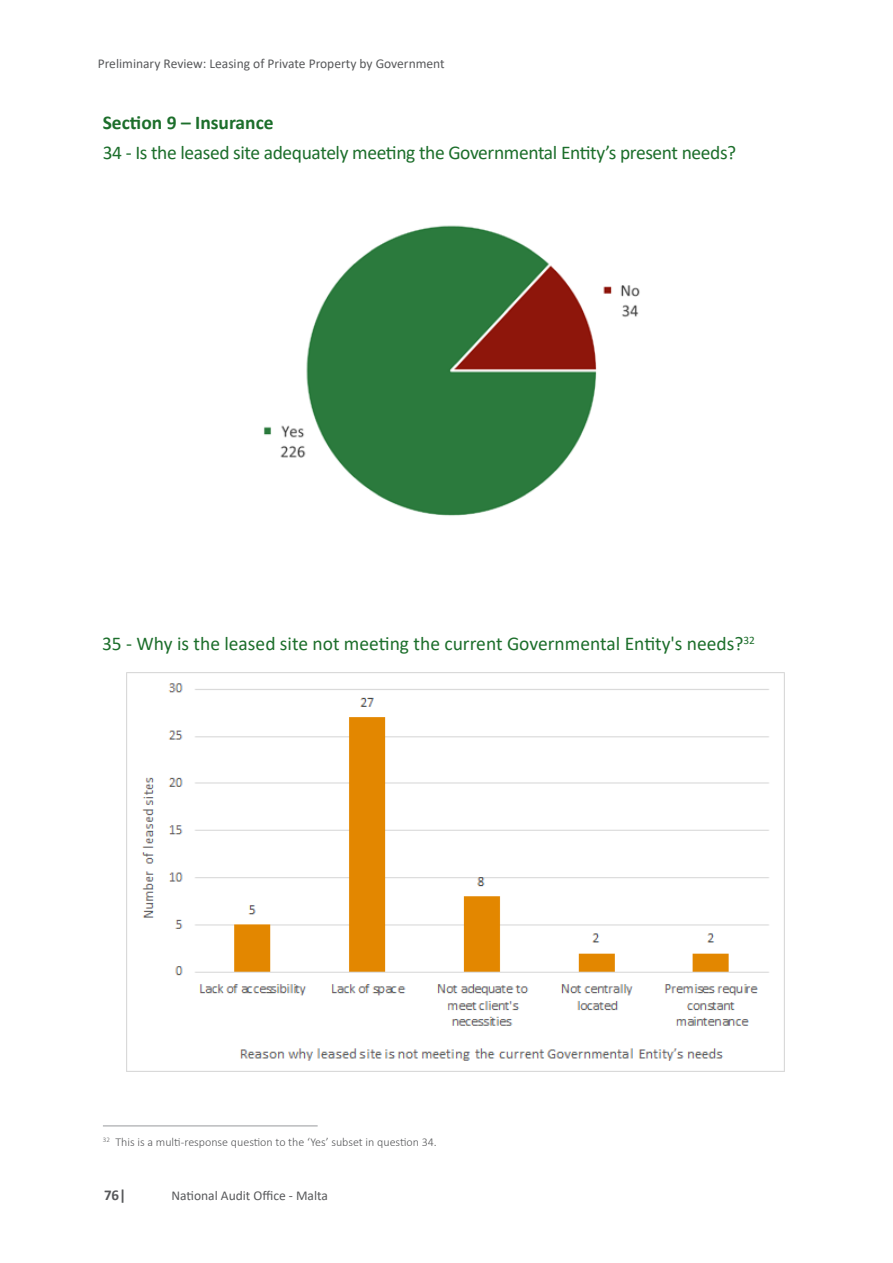
<style>
.page{position:relative;width:893px;height:1263px;background:#fff}
.page>*{position:absolute;margin:0;border:0;box-sizing:border-box;transform-origin:0 0}
.t1{font:19.5px "Calibri";letter-spacing:-.02em;color:#1c6e2b}
.t2{font:19.5px "Calibri";color:#1c6e2b}
.t3{font:700 19.5px "Calibri";color:#1c6e2b}
.t4{font:700 15px "Calibri";color:#58595b}
.t5{font:13.5px "Calibri";color:#58595b}
.t6{font:300 12px "Calibri";color:#58595b}
.s1{font-size:16.5px;color:#fff}
</style>
<div class="page">
<hr style="left:103px;top:1125px;width:215px;height:1px;background:#97999c">
<img style="left:263px;top:225px;width:377px;height:291px">
<img style="left:127px;top:672px;width:657px;height:400px">
<p class="t5" style="left:98px;top:55px;width:348px">Preliminary Review: Leasing of Private Property by Government</p>
<h1 class="t3" style="left:103px;top:109px;width:172px">Section 9 – Insurance</h1>
<h1 class="t1" style="left:103px;top:139px;width:635px">34 - Is the leased site adequately meeting the Governmental Entity’s present needs?</h1>
<h1 class="t2" style="left:102px;top:630px;width:654px">35 - Why is the leased site not meeting the current Governmental Entity's needs?<sup>32</sup></h1>
<p class="t6" style="left:103px;top:1134px;width:335px"><sup>32</sup> This is a multi-response question to the ‘Yes’ subset in question 34.</p>
<p class="t4" style="left:104px;top:1184px;width:32px">76|<span class="s1">|</span></p>
<p class="t5" style="left:171px;top:1186px;width:158px">National Audit Office - Malta</p>
</div>
